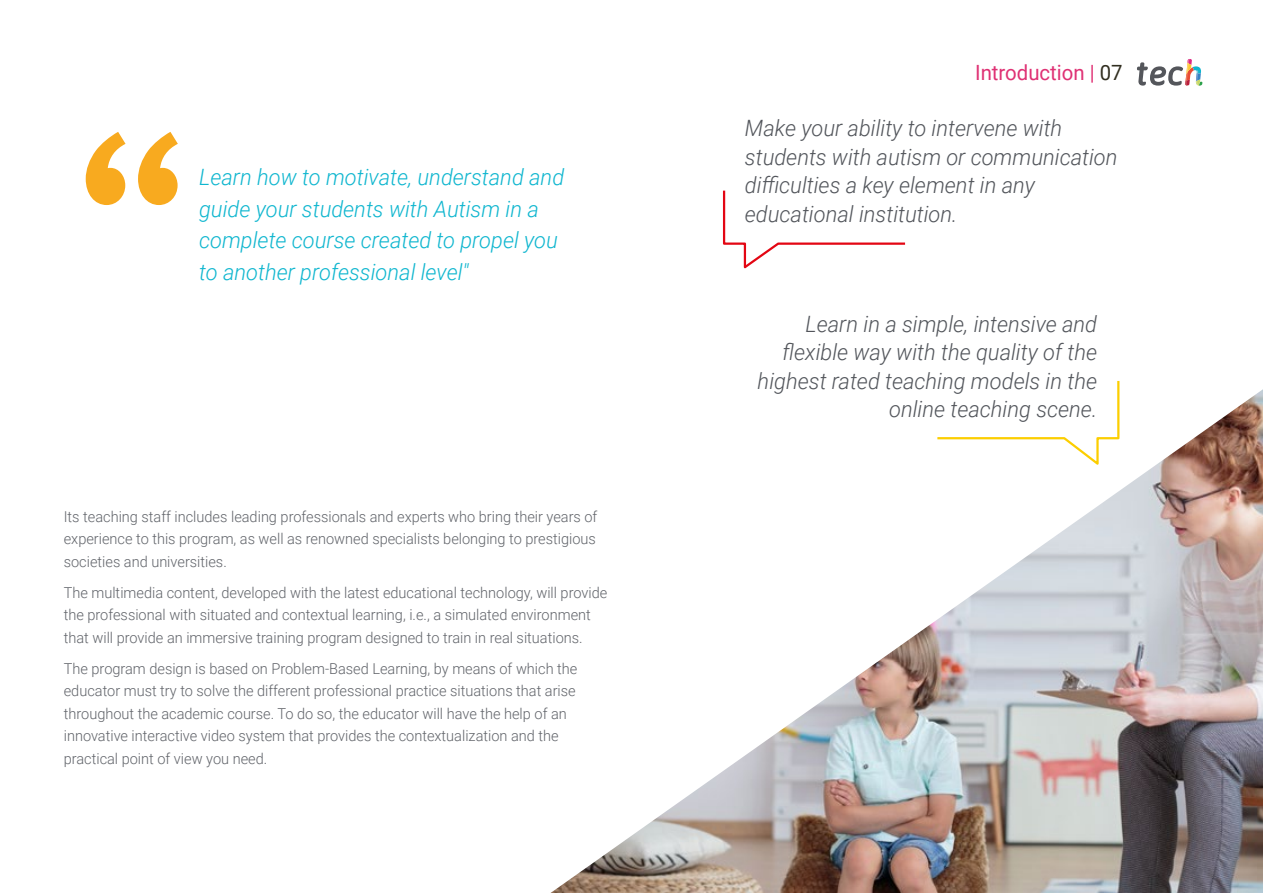
<style>
.page{position:relative;width:1263px;height:893px;background:#fff}
.page>*{position:absolute;margin:0;border:0;box-sizing:border-box;transform-origin:0 0}
.t1{font:italic 300 22.5px/28.5px "Roboto";color:#52555b;text-align:right}
.t2{font:italic 300 22.5px/31.5px "Roboto";color:#0fb6cf}
.t3{font:21px "Roboto";color:#df3174}
.t4{font:300 15px/22.5px "Roboto";color:#61646a}
.s1{color:#312e20}
</style>
<div class="page">
<svg style="left:86px;top:132px;width:92px;height:73px"></svg>
<svg style="left:723px;top:190px;width:183px;height:79px"></svg>
<img style="left:550px;top:389px;width:713px;height:504px">
<svg style="left:1137px;top:59px;width:65px;height:27px"></svg>
<h1 class="t2" style="left:199px;top:161px;width:367px">Learn how to motivate, understand and guide your students with Autism in a complete course created to propel you to another professional level"</h1>
<p class="t4" style="left:64px;top:505px;width:535px;text-align:justify">Its teaching staff includes leading professionals and experts who bring their years of experience to this program, as well as renowned specialists belonging to prestigious societies and universities.</p>
<p class="t4" style="left:64px;top:581px;width:545px">The multimedia content, developed with the latest educational technology, will provide the professional with situated and contextual learning, i.e., a simulated environment that will provide an immersive training program designed to train in real situations.</p>
<p class="t4" style="left:64px;top:657px;width:515px">The program design is based on Problem-Based Learning, by means of which the educator must try to solve the different professional practice situations that arise throughout the academic course. To do so, the educator will have the help of an innovative interactive video system that provides the contextualization and the practical point of view you need.</p>
<h2 class="t3" style="left:975px;top:57px;width:149px">Introduction | <span class="s1">07</span></h2>
<h1 class="t1" style="left:745px;top:113px;width:374px;text-align:left">Make your ability to intervene with students with autism or communication difficulties a key element in any educational institution.</h1>
<h1 class="t1" style="left:758px;top:309px;width:341px">Learn in a simple, intensive and flexible way with the quality of the highest rated teaching models in the online teaching scene.</h1>
</div>
